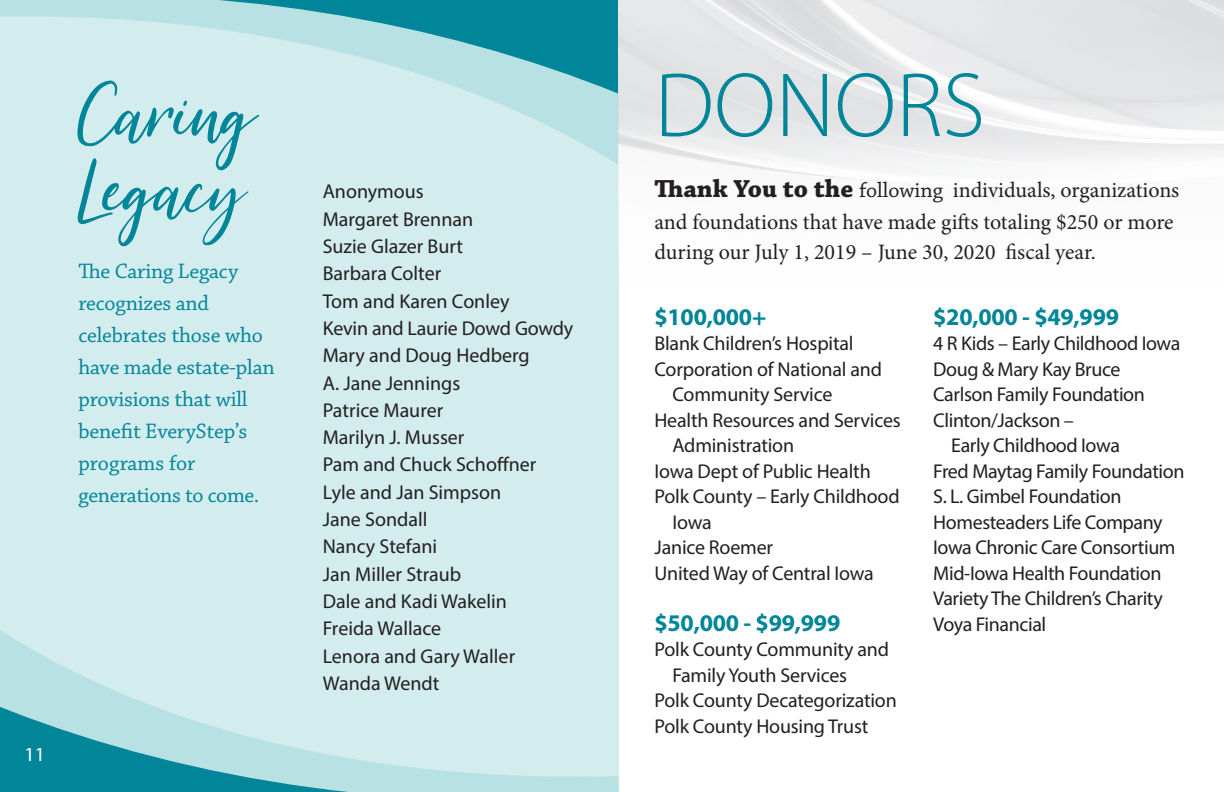
<style>
.page{position:relative;width:1224px;height:792px;background:#fff}
.page>*{position:absolute;margin:0;border:0;box-sizing:border-box;transform-origin:0 0}
.t1{font:300 92px "Myriad Pro";color:#008599}
.t2{font:700 24px "Myriad Pro";letter-spacing:-.01em;color:#008599}
.t3{font:22px/32px "Minion Pro";color:#231f20}
.t4{font:22px/32px "Chaparral Pro";letter-spacing:-.01em;color:#008599}
.t5{font:20px/25.6px "Myriad Pro";letter-spacing:-.01em;color:#231f20}
.t6{font:20px "Myriad Pro";color:#fff}
.s1{font-family:"Chaparral Pro";font-weight:700;font-size:26px}
.s2{font-family:"Chaparral Pro"}
</style>
<div class="page">
<div style="left:0;top:7px;width:618px;height:785px;background:#d3eced"></div>
<svg style="left:0;top:630px;width:618px;height:162px"></svg>
<svg style="left:0;top:0;width:618px;height:164px"></svg>
<svg style="left:77px;top:80px;width:182px;height:167px"></svg>
<p class="t4" style="left:78px;top:256px;width:198px">The Caring Legacy recognizes and celebrates those who have made estate-plan provisions that will benefit EveryStep’s programs for generations to come.</p>
<p class="t6" style="left:24px;top:742px;width:22px">11</p>
<p class="t5" style="left:323px;top:178px;width:103px">Anonymous</p>
<p class="t5" style="left:323px;top:206px;width:152px">Margaret Brennan</p>
<p class="t5" style="left:323px;top:233px;width:142px">Suzie Glazer Burt</p>
<p class="t5" style="left:323px;top:260px;width:120px">Barbara Colter</p>
<p class="t5" style="left:323px;top:288px;width:188px">Tom and Karen Conley</p>
<p class="t5" style="left:323px;top:315px;width:252px">Kevin and Laurie Dowd Gowdy</p>
<p class="t5" style="left:323px;top:342px;width:208px">Mary and Doug Hedberg</p>
<p class="t5" style="left:323px;top:370px;width:139px">A. Jane Jennings</p>
<p class="t5" style="left:323px;top:397px;width:122px">Patrice Maurer</p>
<p class="t5" style="left:323px;top:424px;width:143px">Marilyn J. Musser</p>
<p class="t5" style="left:323px;top:452px;width:215px">Pam and Chuck Schoffner</p>
<p class="t5" style="left:323px;top:479px;width:180px">Lyle and Jan Simpson</p>
<p class="t5" style="left:323px;top:506px;width:106px">Jane Sondall</p>
<p class="t5" style="left:323px;top:534px;width:116px">Nancy Stefani</p>
<p class="t5" style="left:323px;top:561px;width:140px">Jan Miller Straub</p>
<p class="t5" style="left:323px;top:588px;width:186px">Dale and Kadi Wakelin</p>
<p class="t5" style="left:323px;top:616px;width:120px">Freida Wallace</p>
<p class="t5" style="left:323px;top:643px;width:194px">Lenora and Gary Waller</p>
<p class="t5" style="left:323px;top:670px;width:118px">Wanda Wendt</p>
<p class="t1" style="left:654px;top:50px;width:332px">DONORS</p>
<p class="t3" style="left:654px;top:174px;width:526px"><span class="s1">Thank You to the</span> <span class="s2">following</span> individuals, organizations and foundations that have made gifts totaling $250 or more</p>
<p class="t3" style="left:654px;top:236px;width:443px">during our July 1, 2019 – June 30, 2020 fiscal year.</p>
<p class="t2" style="left:654px;top:301px;width:113px">$100,000+</p>
<p class="t5" style="left:654px;top:330px;width:201px">Blank Children’s Hospital</p>
<p class="t5" style="left:672px;top:356px;width:211px;text-indent:-18px">Corporation of National and<br>Community Service</p>
<p class="t5" style="left:672px;top:407px;width:230px;text-indent:-18px">Health Resources and Services<br>Administration</p>
<p class="t5" style="left:654px;top:458px;width:218px">Iowa Dept of Public Health</p>
<p class="t5" style="left:672px;top:483px;width:229px;text-indent:-18px">Polk County – Early Childhood<br>Iowa</p>
<p class="t5" style="left:654px;top:534px;width:120px">Janice Roemer</p>
<p class="t5" style="left:654px;top:560px;width:221px">United Way of Central Iowa</p>
<p class="t2" style="left:654px;top:607px;width:187px">$50,000 - $99,999</p>
<p class="t5" style="left:672px;top:636px;width:218px;text-indent:-18px">Polk County Community and<br>Family Youth Services</p>
<p class="t5" style="left:654px;top:687px;width:244px">Polk County Decategorization</p>
<p class="t5" style="left:654px;top:713px;width:216px">Polk County Housing Trust</p>
<p class="t2" style="left:933px;top:301px;width:187px">$20,000 - $49,999</p>
<p class="t5" style="left:933px;top:330px;width:249px">4 R Kids – Early Childhood Iowa</p>
<p class="t5" style="left:933px;top:356px;width:189px">Doug &amp; Mary Kay Bruce</p>
<p class="t5" style="left:933px;top:381px;width:213px">Carlson Family Foundation</p>
<p class="t5" style="left:951px;top:407px;width:170px;text-indent:-18px">Clinton/Jackson –<br>Early Childhood Iowa</p>
<p class="t5" style="left:933px;top:458px;width:253px">Fred Maytag Family Foundation</p>
<p class="t5" style="left:933px;top:483px;width:190px">S. L. Gimbel Foundation</p>
<p class="t5" style="left:933px;top:509px;width:231px">Homesteaders Life Company</p>
<p class="t5" style="left:933px;top:534px;width:244px">Iowa Chronic Care Consortium</p>
<p class="t5" style="left:933px;top:560px;width:230px">Mid-Iowa Health Foundation</p>
<p class="t5" style="left:933px;top:585px;width:231px">Variety The Children’s Charity</p>
<p class="t5" style="left:933px;top:611px;width:115px">Voya Financial</p>
</div>
